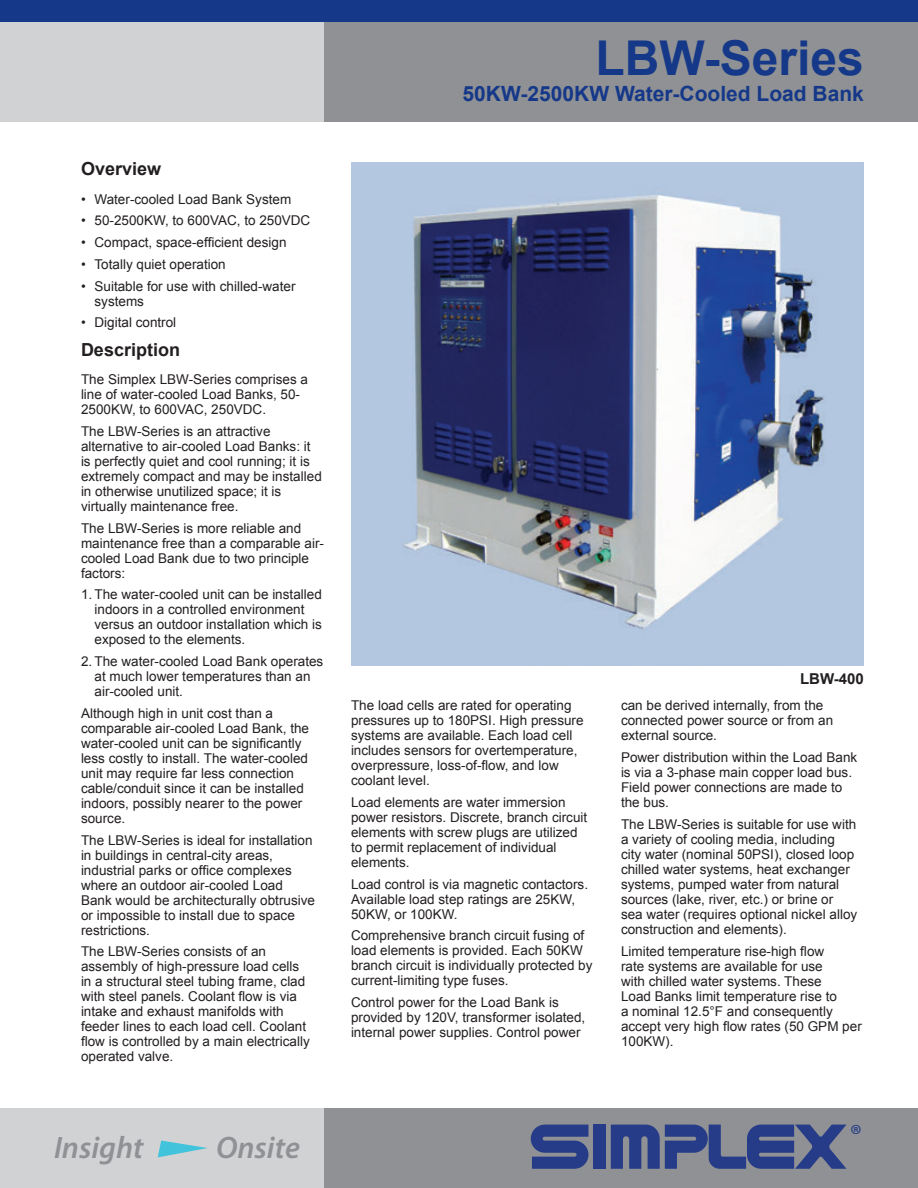
<style>
.page{position:relative;width:918px;height:1188px;background:#fff}
.page>*{position:absolute;margin:0;border:0;box-sizing:border-box;transform-origin:0 0}
.t1{font:700 48px "Arial";color:#153889}
.t2{font:italic 600 31.05px "Myriad Pro";color:#8f9194}
.t3{font:28.05px "Myriad Pro";color:#263c88}
.t4{font:700 21px "Arial";color:#153889}
.t5{font:700 18px "Arial";color:#231f20}
.t6{font:700 15px "Arial";color:#231f20}
.t7{font:13.5px/15px "Arial";color:#231f20}
</style>
<div class="page">
<div style="left:0;top:1108px;width:918px;height:80px;background:#8f9194"></div>
<div style="left:0;top:1108px;width:324px;height:80px;background:#d1d2d4"></div>
<div style="left:0;top:1px;width:918px;height:121px;background:#8f9194"></div>
<div style="left:0;top:1px;width:324px;height:121px;background:#d1d2d4"></div>
<div style="left:0;top:0;width:918px;height:21px;background:#153889"></div>
<div style="left:594px;top:1125px;width:12px;height:44px;background:#263c88"></div>
<svg style="left:531px;top:1125px;width:57px;height:44px"></svg>
<svg style="left:611px;top:1125px;width:235px;height:44px"></svg>
<svg style="left:158px;top:1141px;width:50px;height:16px"></svg>
<img style="left:351px;top:162px;width:513px;height:504px">
<h3 class="t5" style="left:81px;top:157px;width:82px">Overview</h3>
<p class="t7" style="left:81px;top:192px;width:212px">• Water-cooled Load Bank System</p>
<p class="t7" style="left:81px;top:213px;width:231px">• 50-2500KW, to 600VAC, to 250VDC</p>
<p class="t7" style="left:81px;top:235px;width:207px">• Compact, space-efficient design</p>
<p class="t7" style="left:81px;top:257px;width:146px">• Totally quiet operation</p>
<p class="t7" style="left:94px;top:279px;width:203px;text-indent:-13px">• Suitable for use with chilled-water systems</p>
<p class="t7" style="left:81px;top:315px;width:97px">• Digital control</p>
<h3 class="t5" style="left:81px;top:337px;width:101px">Description</h3>
<p class="t7" style="left:81px;top:372px;width:229px">The Simplex LBW-Series comprises a line of water-cooled Load Banks, 50-<br>2500KW, to 600VAC, 250VDC.</p>
<p class="t7" style="left:81px;top:424px;width:242px">The LBW-Series is an attractive alternative to air-cooled Load Banks: it is perfectly quiet and cool running; it is extremely compact and may be installed in otherwise unutilized space; it is virtually maintenance free.</p>
<p class="t7" style="left:81px;top:521px;width:244px">The LBW-Series is more reliable and maintenance free than a comparable air&shy;cooled Load Bank due to two principle factors:</p>
<p class="t7" style="left:94px;top:587px;width:229px;text-indent:-14px">1. The water-cooled unit can be installed indoors in a controlled environment versus an outdoor installation which is exposed to the elements.</p>
<p class="t7" style="left:94px;top:654px;width:230px;text-indent:-14px">2. The water-cooled Load Bank operates at much lower temperatures than an air-cooled unit.</p>
<p class="t7" style="left:81px;top:706px;width:230px">Although high in unit cost than a comparable air-cooled Load Bank, the water-cooled unit can be significantly less costly to install. The water-cooled unit may require far less connection cable/conduit since it can be installed indoors, possibly nearer to the power source.</p>
<p class="t7" style="left:81px;top:833px;width:236px">The LBW-Series is ideal for installation in buildings in central-city areas, industrial parks or office complexes where an outdoor air-cooled Load Bank would be architecturally obtrusive or impossible to install due to space restrictions.</p>
<p class="t7" style="left:81px;top:944px;width:230px">The LBW-Series consists of an assembly of high-pressure load cells in a structural steel tubing frame, clad with steel panels. Coolant flow is via intake and exhaust manifolds with feeder lines to each load cell. Coolant flow is controlled by a main electrically operated valve.</p>
<h2 class="t2" style="left:54px;top:1127px;width:91px">Insight</h2>
<h2 class="t2" style="left:216px;top:1127px;width:85px">Onsite</h2>
<h1 class="t1" style="left:596px;top:27px;width:270px">LBW-Series</h1>
<h3 class="t4" style="left:463px;top:79px;width:403px">50KW-2500KW Water-Cooled Load Bank</h3>
<p class="t7" style="left:351px;top:698px;width:234px">The load cells are rated for operating pressures up to 180PSI. High pressure systems are available. Each load cell includes sensors for overtemperature, overpressure, loss-of-flow, and low coolant level.</p>
<p class="t7" style="left:351px;top:795px;width:238px">Load elements are water immersion power resistors. Discrete, branch circuit elements with screw plugs are utilized to permit replacement of individual elements.</p>
<p class="t7" style="left:351px;top:877px;width:239px">Load control is via magnetic contactors.<br>Available load step ratings are 25KW,<br>50KW, or 100KW.</p>
<p class="t7" style="left:351px;top:928px;width:243px">Comprehensive branch circuit fusing of load elements is provided. Each 50KW branch circuit is individually protected by current-limiting type fuses.</p>
<p class="t7" style="left:351px;top:995px;width:236px">Control power for the Load Bank is provided by 120V, transformer isolated, internal power supplies. Control power</p>
<p class="t6" style="left:800px;top:669px;width:65px">LBW-400</p>
<p class="t7" style="left:621px;top:698px;width:214px">can be derived internally, from the connected power source or from an external source.</p>
<p class="t7" style="left:621px;top:750px;width:238px">Power distribution within the Load Bank is via a 3-phase main copper load bus.<br>Field power connections are made to the bus.</p>
<p class="t7" style="left:621px;top:817px;width:238px">The LBW-Series is suitable for use with a variety of cooling media, including city water (nominal 50PSI), closed loop chilled water systems, heat exchanger systems, pumped water from natural sources (lake, river, etc.) or brine or sea water (requires optional nickel alloy construction and elements).</p>
<p class="t7" style="left:621px;top:943px;width:242px">Limited temperature rise-high flow<br>rate systems are available for use<br>with chilled water systems. These<br>Load Banks limit temperature rise to<br>a nominal 12.5°F and consequently accept very high flow rates (50 GPM per<br>100KW).</p>
<h3 class="t3" style="left:850px;top:1117px;width:13px">®</h3>
</div>
